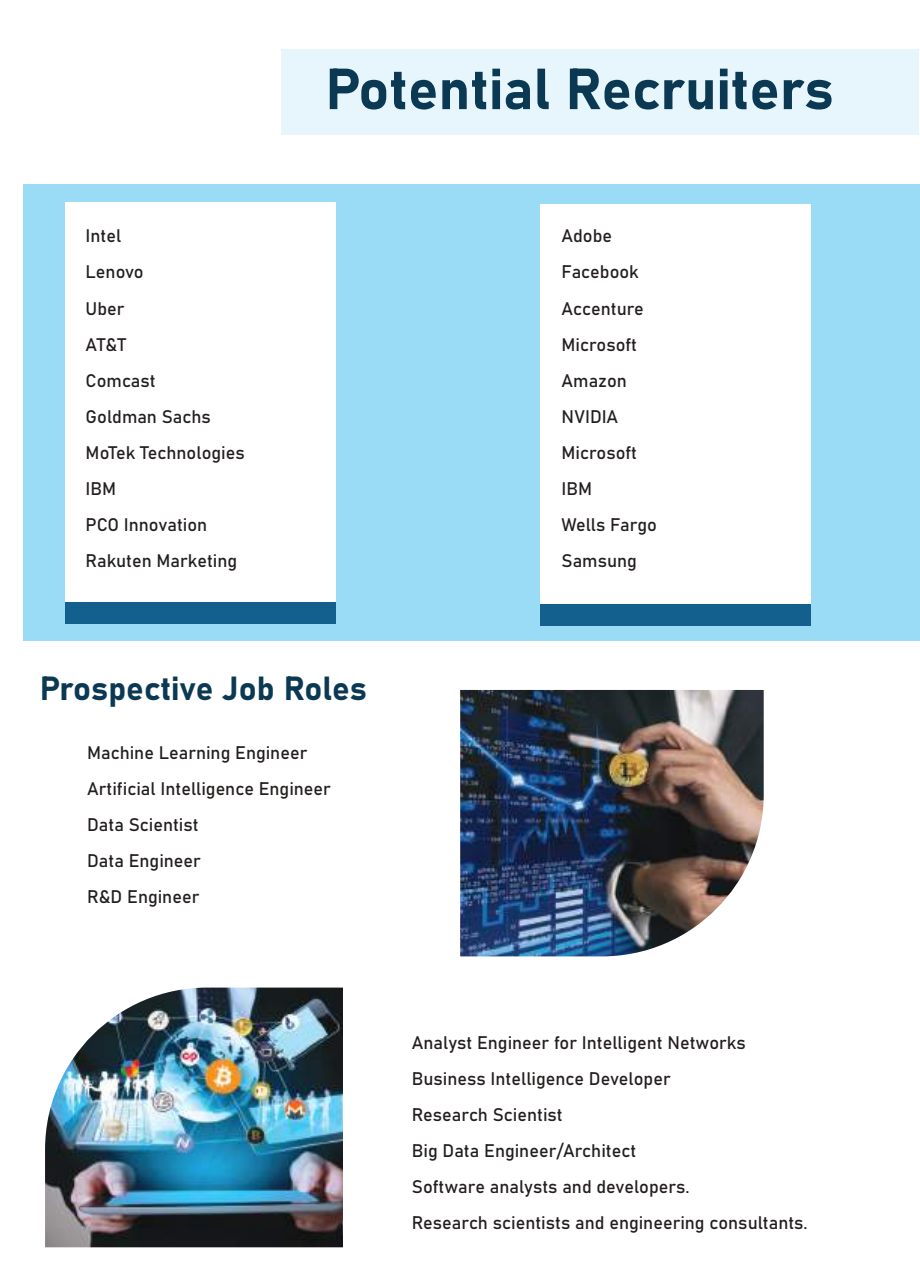
<style>
.page{position:relative;width:920px;height:1287px;background:#fff}
.page>*{position:absolute;margin:0;border:0;box-sizing:border-box;transform-origin:0 0}
.t1{font:57px "Bahnschrift";color:#0b3953}
.t2{font:33px "Bahnschrift";color:#0b3953}
.t3{font:18px/36px "Bahnschrift";color:#241f1f}
</style>
<div class="page">
<div style="left:24px;top:185px;width:896px;height:456px;background:#9adbf6"></div>
<div style="left:281px;top:50px;width:637px;height:85px;background:#e6f6fc"></div>
<div style="left:65px;top:202px;width:271px;height:401px;background:#fff"></div>
<div style="left:65px;top:602px;width:271px;height:22px;background:#135f8d"></div>
<div style="left:540px;top:204px;width:270px;height:400px;background:#fff"></div>
<div style="left:540px;top:604px;width:270px;height:22px;background:#135f8d"></div>
<img style="left:45px;top:987px;width:298px;height:260px">
<img style="left:460px;top:690px;width:304px;height:266px">
<p class="t3" style="left:86px;top:217px;width:161px">Intel<br>Lenovo<br>Uber<br>AT&amp;T<br>Comcast<br>Goldman Sachs<br>MoTek Technologies<br>IBM<br>PCO Innovation<br>Rakuten Marketing</p>
<h1 class="t1" style="left:325px;top:46px;width:510px">Potential Recruiters</h1>
<p class="t3" style="left:562px;top:217px;width:97px">Adobe<br>Facebook<br>Accenture<br>Microsoft<br>Amazon<br>NVIDIA<br>Microsoft<br>IBM<br>Wells Fargo<br>Samsung</p>
<h2 class="t2" style="left:40px;top:663px;width:329px">Prospective Job Roles</h2>
<p class="t3" style="left:87px;top:733px;width:245px">Machine Learning Engineer<br>Artificial Intelligence Engineer<br>Data Scientist<br>Data Engineer<br>R&amp;D Engineer</p>
<p class="t3" style="left:412px;top:1023px;width:397px">Analyst Engineer for Intelligent Networks Business Intelligence Developer<br>Research Scientist<br>Big Data Engineer/Architect<br>Software analysts and developers.<br>Research scientists and engineering consultants.</p>
</div>
